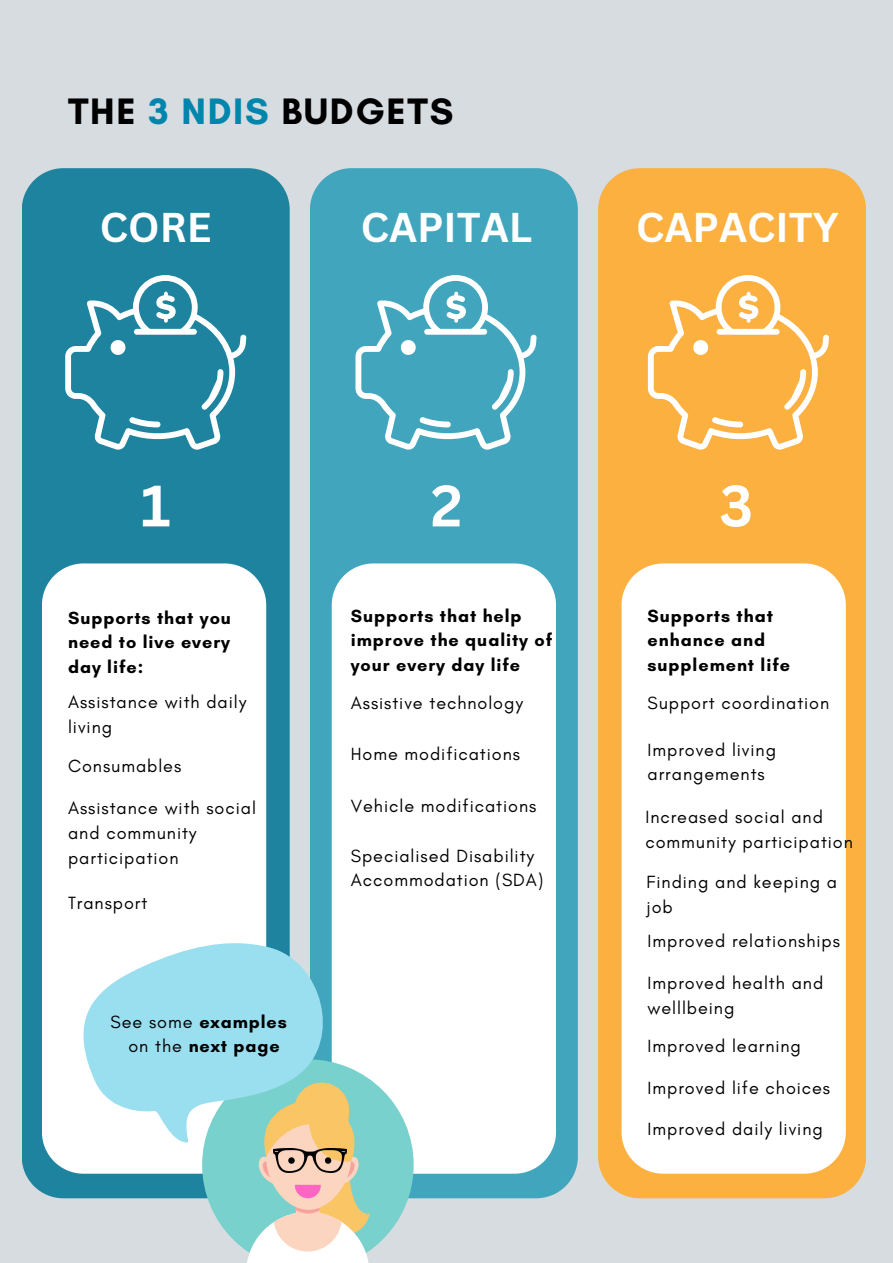
<style>
.page{position:relative;width:893px;height:1263px;background:#d6dcdf}
.page>*{position:absolute;margin:0;border:0;box-sizing:border-box;transform-origin:0 0}
.t1{font:700 57px "Canva Sans";color:#fff}
.t2{font:700 40.5px "Canva Sans";color:#fff}
.t3{font:700 37.5px "Glacial Indifference";letter-spacing:.045em;color:#000}
.t4{font:18px/24.8px "Glacial Indifference";letter-spacing:.05em;color:#000}
.t5{font:700 18px/24.8px "Glacial Indifference";letter-spacing:.05em;color:#000}
.s1{color:#0085ac}
.s2{font-weight:400}
</style>
<div class="page">
<div style="left:22px;top:168px;width:268px;height:1030px;background:#1d839e"></div>
<svg style="left:65px;top:275px;width:181px;height:175px;background:#4297ae"></svg>
<div style="left:310px;top:168px;width:268px;height:1030px;background:#41a6bd"></div>
<div style="left:598px;top:168px;width:268px;height:1030px;background:#fbb040"></div>
<svg style="left:648px;top:275px;width:181px;height:175px;background:#fbbd5f"></svg>
<svg style="left:355px;top:275px;width:182px;height:175px;background:#5fb4c7"></svg>
<div style="left:42px;top:563px;width:224px;height:611px;background:#fff"></div>
<div style="left:332px;top:563px;width:224px;height:611px;background:#fff"></div>
<div style="left:621px;top:563px;width:225px;height:611px;background:#fff"></div>
<svg style="left:63px;top:912px;width:297px;height:252px;background:#c0e8f2"></svg>
<svg style="left:202px;top:1059px;width:212px;height:204px;background:#b4d4c6"></svg>
<p class="t3" style="left:68px;top:89px;width:387px">THE <span class="s1">3 NDIS</span> BUDGETS</p>
<p class="t2" style="left:100px;top:198px;width:113px">CORE</p>
<p class="t2" style="left:361px;top:198px;width:173px">CAPITAL</p>
<p class="t2" style="left:636px;top:198px;width:204px">CAPACITY</p>
<p class="t1" style="left:141px;top:465px;width:31px">1</p>
<p class="t1" style="left:431px;top:465px;width:33px">2</p>
<p class="t1" style="left:719px;top:465px;width:35px">3</p>
<p class="t5" style="left:68px;top:605px;width:164px;text-align:justify">Supports that you need to live every day life:</p>
<p class="t4" style="left:68px;top:689px;width:180px">Assistance with daily living</p>
<p class="t4" style="left:68px;top:754px;width:115px">Consumables</p>
<p class="t4" style="left:68px;top:796px;width:189px">Assistance with social and community participation</p>
<p class="t4" style="left:68px;top:890px;width:81px">Transport</p>
<p class="t5" style="left:111px;top:1009px;width:178px"><span class="s2">See some</span> examples</p>
<p class="t5" style="left:128px;top:1033px;width:153px"><span class="s2">on the</span> next page</p>
<p class="t5" style="left:351px;top:603px;width:203px">Supports that help improve the quality of your every day life</p>
<p class="t4" style="left:351px;top:690px;width:174px">Assistive technology</p>
<p class="t4" style="left:351px;top:741px;width:171px">Home modifications</p>
<p class="t4" style="left:351px;top:793px;width:187px">Vehicle modifications</p>
<p class="t4" style="left:351px;top:843px;width:194px">Specialised Disability<br>Accommodation (SDA)</p>
<p class="t5" style="left:647px;top:603px;width:144px">Supports that enhance and supplement life</p>
<p class="t4" style="left:647px;top:690px;width:183px">Support coordination</p>
<p class="t4" style="left:647px;top:737px;width:130px">Improved living arrangements</p>
<p class="t4" style="left:645px;top:804px;width:209px">Increased social and community participation</p>
<p class="t4" style="left:646px;top:869px;width:192px">Finding and keeping a job</p>
<p class="t4" style="left:647px;top:928px;width:194px">Improved relationships</p>
<p class="t4" style="left:647px;top:970px;width:177px">Improved health and welllbeing</p>
<p class="t4" style="left:647px;top:1033px;width:155px">Improved learning</p>
<p class="t4" style="left:647px;top:1075px;width:184px">Improved life choices</p>
<p class="t4" style="left:647px;top:1116px;width:177px">Improved daily living</p>
</div>
